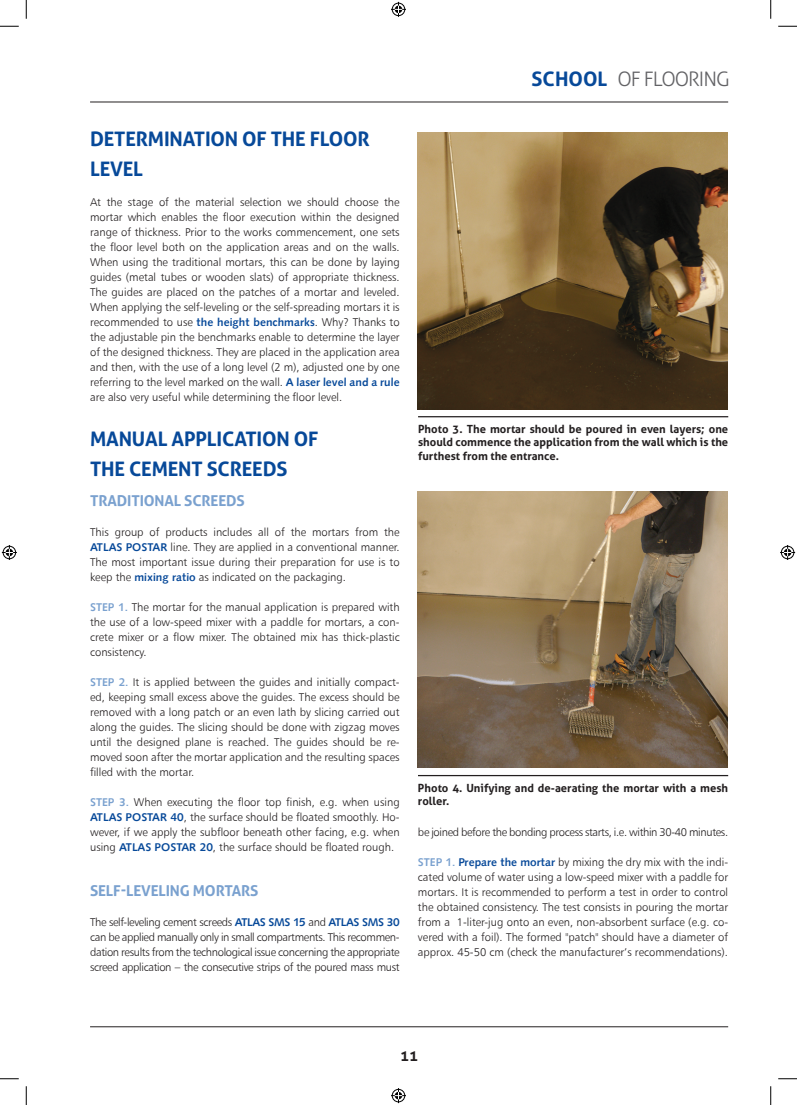
<style>
.page{position:relative;width:797px;height:1105px;background:#fff}
.page>*{position:absolute;margin:0;border:0;box-sizing:border-box;transform-origin:0 0}
.t1{font:700 20px/30px "Aller";letter-spacing:-.01em;color:#074999}
.t2{font:300 20px "Aller";letter-spacing:-.05em;color:#636366}
.t3{font:700 15px "Aller";letter-spacing:-.01em;color:#7aa1cf}
.t4{font:700 15px "Aller";color:#231f20}
.t5{font:11.25px/15px "Humnst 777 Lt EU";color:#231f20;text-align:justify}
.t6{font:700 11.25px/13.5px "Aller";color:#231f20;text-align:justify}
.t7{font:11.25px "Humnst 777 Lt EU";letter-spacing:-.03em;color:#231f20}
.s1{font-family:"Humanst 531 EU";font-weight:700;color:#074999}
.s2{font-family:"Humanst 531 EU";font-weight:700;color:#7aa1cf}
.s3{font-weight:700;color:#074999}
</style>
<div class="page">
<hr style="left:90px;top:102px;width:638px;height:1px;background:#231f20">
<hr style="left:90px;top:1026px;width:638px;height:1px;background:#231f20">
<img style="left:418px;top:133px;width:309px;height:276px">
<hr style="left:418px;top:416px;width:310px;height:1px;background:#231f20">
<img style="left:418px;top:491px;width:309px;height:277px">
<hr style="left:418px;top:775px;width:310px;height:1px;background:#231f20">
<svg style="left:0;top:25px;width:19px;height:2px"></svg>
<svg style="left:778px;top:25px;width:19px;height:2px"></svg>
<svg style="left:0;top:1078px;width:19px;height:1px"></svg>
<svg style="left:778px;top:1078px;width:19px;height:1px"></svg>
<svg style="left:25px;top:0;width:2px;height:19px"></svg>
<svg style="left:25px;top:1086px;width:2px;height:19px"></svg>
<svg style="left:770px;top:0;width:1px;height:19px"></svg>
<svg style="left:770px;top:1086px;width:1px;height:19px"></svg>
<svg style="left:391px;top:2px;width:15px;height:15px"></svg>
<svg style="left:391px;top:1088px;width:15px;height:15px"></svg>
<svg style="left:2px;top:545px;width:15px;height:15px"></svg>
<svg style="left:780px;top:545px;width:15px;height:15px"></svg>
<h1 class="t1" style="left:90px;top:124px;width:281px">DETERMINATION OF THE FLOOR<br>LEVEL</h1>
<p class="t5" style="left:90px;top:195px;width:311px">At the stage of the material selection we should choose the mortar which enables the floor execution within the designed range of thickness. Prior to the works commencement, one sets the floor level both on the application areas and on the walls.<br>When using the traditional mortars, this can be done by laying guides (metal tubes or wooden slats) of appropriate thickness.<br>The guides are placed on the patches of a mortar and leveled.<br>When applying the self-leveling or the self-spreading mortars it is recommended to use <span class="s1">the height benchmarks</span>. Why? Thanks to the adjustable pin the benchmarks enable to determine the layer of the designed thickness. They are placed in the application area and then, with the use of a long level (2 m), adjusted one by one referring to the level marked on the wall. <span class="s1">A laser level and a rule </span>are also very useful while determining the floor level.</p>
<h1 class="t1" style="left:90px;top:424px;width:230px">MANUAL APPLICATION OF<br>THE CEMENT SCREEDS</h1>
<h2 class="t3" style="left:90px;top:492px;width:156px">TRADITIONAL SCREEDS</h2>
<p class="t5" style="left:90px;top:525px;width:311px">This group of products includes all of the mortars from the <span class="s1">ATLAS POSTAR</span> line. They are applied in a conventional manner.<br>The most important issue during their preparation for use is to keep the <span class="s1">mixing ratio</span> as indicated on the packaging.</p>
<p class="t5" style="left:90px;top:600px;width:311px"><span class="s2">STEP 1.</span> The mortar for the manual application is prepared with the use of a low-speed mixer with a paddle for mortars, a con&shy;crete mixer or a flow mixer. The obtained mix has thick-plastic consistency.</p>
<p class="t5" style="left:90px;top:675px;width:311px"><span class="s2">STEP 2.</span> It is applied between the guides and initially compact&shy;ed, keeping small excess above the guides. The excess should be removed with a long patch or an even lath by slicing carried out along the guides. The slicing should be done with zigzag moves until the designed plane is reached. The guides should be re&shy;moved soon after the mortar application and the resulting spaces filled with the mortar.</p>
<p class="t5" style="left:90px;top:795px;width:311px"><span class="s2">STEP 3.</span> When executing the floor top finish, e.g. when using <span class="s1">ATLAS POSTAR 40</span>, the surface should be floated smoothly. Ho&shy;wever, if we apply the subfloor beneath other facing, e.g. when using <span class="s1">ATLAS POSTAR 20</span>, the surface should be floated rough.</p>
<h2 class="t3" style="left:90px;top:882px;width:170px">SELF-LEVELING MORTARS</h2>
<p class="t5" style="left:90px;top:915px;width:311px">The self-leveling cement screeds <span class="s1">ATLAS SMS 15</span> and <span class="s1">ATLAS SMS 30 </span>can be applied manually only in small compartments. This recommen&shy;dation results from the technological issue concerning the appropriate screed application – the consecutive strips of the poured mass must</p>
<h1 class="t2" style="left:531px;top:67px;width:200px"><span class="s3">SCHOOL</span> OF FLOORING</h1>
<p class="t6" style="left:418px;top:422px;width:312px">Photo 3. The mortar should be poured in even layers; one should commence the application from the wall which is the furthest from the entrance.</p>
<p class="t6" style="left:418px;top:781px;width:312px">Photo 4. Unifying and de-aerating the mortar with a mesh roller.</p>
<p class="t7" style="left:418px;top:825px;width:312px">be joined before the bonding process starts, i.e. within 30-40 minutes.</p>
<p class="t5" style="left:418px;top:855px;width:312px"><span class="s2">STEP 1.</span> <span class="s1">Prepare the mortar</span> by mixing the dry mix with the indi&shy;cated volume of water using a low-speed mixer with a paddle for mortars. It is recommended to perform a test in order to control the obtained consistency. The test consists in pouring the mortar from a 1-liter-jug onto an even, non-absorbent surface (e.g. co&shy;vered with a foil). The formed "patch" should have a diameter of approx. 45-50 cm (check the manufacturer’s recommendations).</p>
<h2 class="t4" style="left:400px;top:1047px;width:19px">11</h2>
</div>
